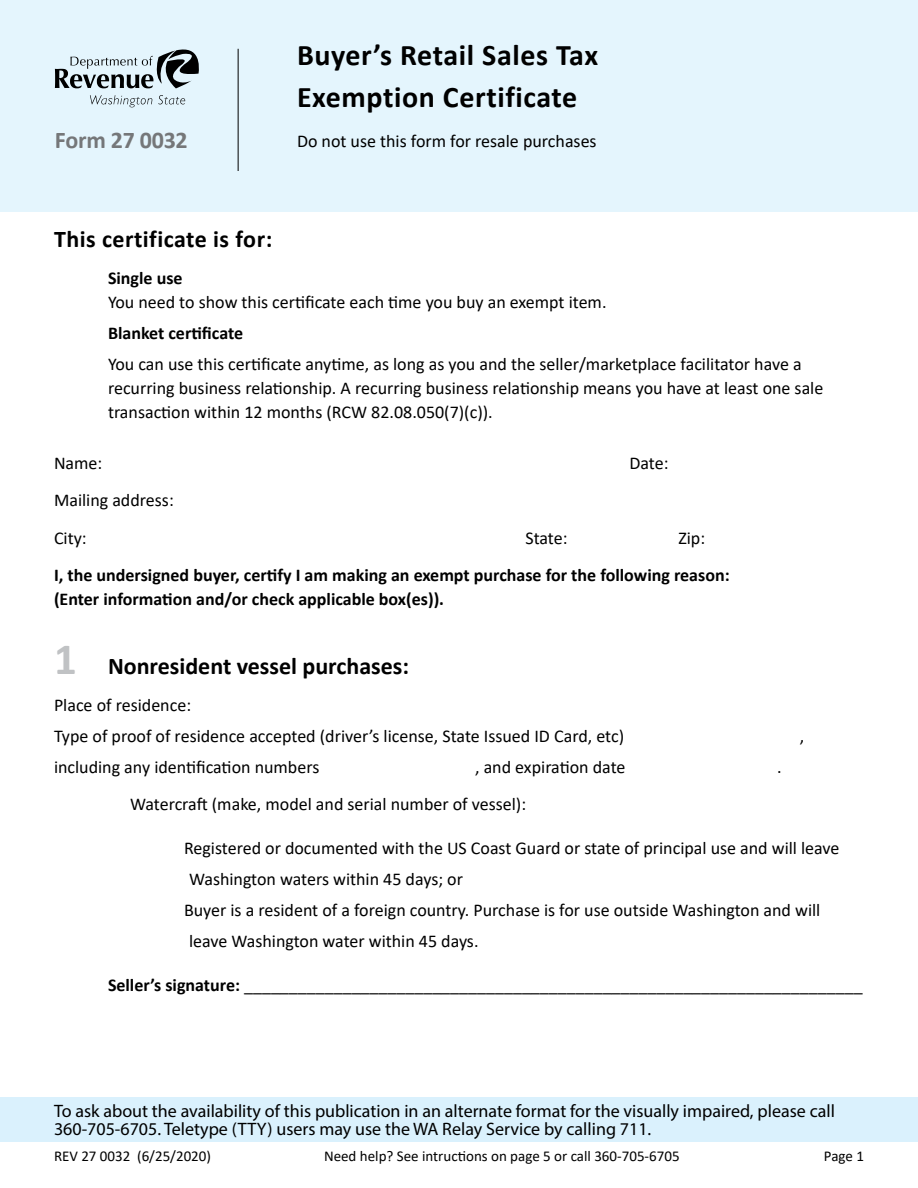
<style>
.page{position:relative;width:918px;height:1188px;background:#fff}
.page>*{position:absolute;margin:0;border:0;box-sizing:border-box;transform-origin:0 0}
.Heading_1__Title_of{font:700 30px "Calibri";letter-spacing:.02em;color:#000}
.Heading_2{font:700 24px "Calibri";color:#000}
.Heading_2-2{font:700 24px "Calibri";letter-spacing:.02em;color:#000}
.Form_number_at_top{font:700 24px "Calibri";letter-spacing:-.01em;color:#757779}
.Normal__P{font:18px/24px "Calibri";color:#000}
.t1{font:18px "Myriad Pro";color:#000}
.Normal__P-2{font:700 18px/24px "Calibri";color:#000}
.t2{font:15px "Calibri";color:#000}
.s1{font-weight:700}
.s2{font-size:45px;color:#c0c2c4}
</style>
<div class="page">
<div style="left:0;top:0;width:918px;height:212px;background:#e4f5fd"></div>
<svg style="left:90px;top:95px;width:62px;height:12px"></svg>
<svg style="left:158px;top:95px;width:27px;height:9px"></svg>
<svg style="left:55px;top:49px;width:144px;height:39px"></svg>
<hr style="left:238px;top:49px;width:1px;height:122px;background:#000">
<div style="left:0;top:1097px;width:918px;height:44px;background:#daf1fd"></div>
<h1 class="Heading_1__Title_of" style="left:297px;top:33px;width:303px">Buyer’s Retail Sales Tax</h1>
<h1 class="Heading_1__Title_of" style="left:297px;top:75px;width:282px">Exemption Certificate</h1>
<p class="Form_number_at_top" style="left:55px;top:123px;width:134px">Form 27 0032</p>
<p class="Normal__P" style="left:297px;top:129px;width:301px">Do not use this form for resale purchases</p>
<p class="Heading_2-2" style="left:54px;top:222px;width:220px">This certificate is for:</p>
<p class="Normal__P" style="left:108px;top:266px;width:500px"><span class="s1">Single use<br></span>You need to show this certificate each time you buy an exempt item.</p>
<p class="Normal__P-2" style="left:108px;top:321px;width:137px">Blanket certificate</p>
<p class="Normal__P" style="left:108px;top:352px;width:717px">You can use this certificate anytime, as long as you and the seller/marketplace facilitator have a recurring business relationship. A recurring business relationship means you have at least one sale transaction within 12 months (RCW 82.08.050(7)(c)).</p>
<p class="Normal__P" style="left:54px;top:451px;width:50px">Name:</p>
<p class="Normal__P" style="left:629px;top:451px;width:41px">Date:</p>
<p class="Normal__P" style="left:54px;top:488px;width:121px">Mailing address:</p>
<p class="Normal__P" style="left:54px;top:526px;width:34px">City:</p>
<p class="Normal__P" style="left:525px;top:526px;width:44px">State:</p>
<p class="Normal__P" style="left:678px;top:526px;width:28px">Zip:</p>
<p class="Normal__P-2" style="left:54px;top:563px;width:677px">I, the undersigned buyer, certify I am making an exempt purchase for the following reason: (Enter information and/or check applicable box(es)).</p>
<p class="Heading_2" style="left:54px;top:649px;width:357px"><span class="s2">1</span> Nonresident vessel purchases:</p>
<p class="Normal__P" style="left:54px;top:693px;width:139px">Place of residence:</p>
<p class="Normal__P" style="left:54px;top:724px;width:572px">Type of proof of residence accepted (driver’s license, State Issued ID Card, etc)</p>
<p class="Normal__P" style="left:800px;top:724px;width:6px">,</p>
<p class="Normal__P" style="left:54px;top:754px;width:267px">including any identification numbers</p>
<p class="Normal__P" style="left:475px;top:754px;width:152px">, and expiration date</p>
<p class="Normal__P" style="left:777px;top:754px;width:6px">.</p>
<p class="Normal__P" style="left:130px;top:792px;width:398px">Watercraft (make, model and serial number of vessel):</p>
<p class="Normal__P" style="left:184px;top:836px;width:657px">Registered or documented with the US Coast Guard or state of principal use and will leave</p>
<p class="Normal__P" style="left:189px;top:867px;width:276px">Washington waters within 45 days; or</p>
<p class="Normal__P" style="left:184px;top:898px;width:638px">Buyer is a resident of a foreign country. Purchase is for use outside Washington and will</p>
<p class="Normal__P" style="left:189px;top:928px;width:291px">leave Washington water within 45 days.</p>
<p class="Normal__P" style="left:108px;top:973px;width:756px"><span class="s1">Seller’s signature:</span> _____________________________________________________________________</p>
<p class="t1" style="left:54px;top:1100px;width:782px">To ask about the availability of this publication in an alternate format for the visually impaired, please call</p>
<p class="t1" style="left:54px;top:1118px;width:599px">360-705-6705. Teletype (TTY) users may use the WA Relay Service by calling 711.</p>
<p class="t2" style="left:54px;top:1145px;width:159px">REV 27 0032 (6/25/2020)</p>
<p class="t2" style="left:324px;top:1145px;width:357px">Need help? See intructions on page 5 or call 360-705-6705</p>
<p class="t2" style="left:824px;top:1145px;width:42px">Page 1</p>
</div>
